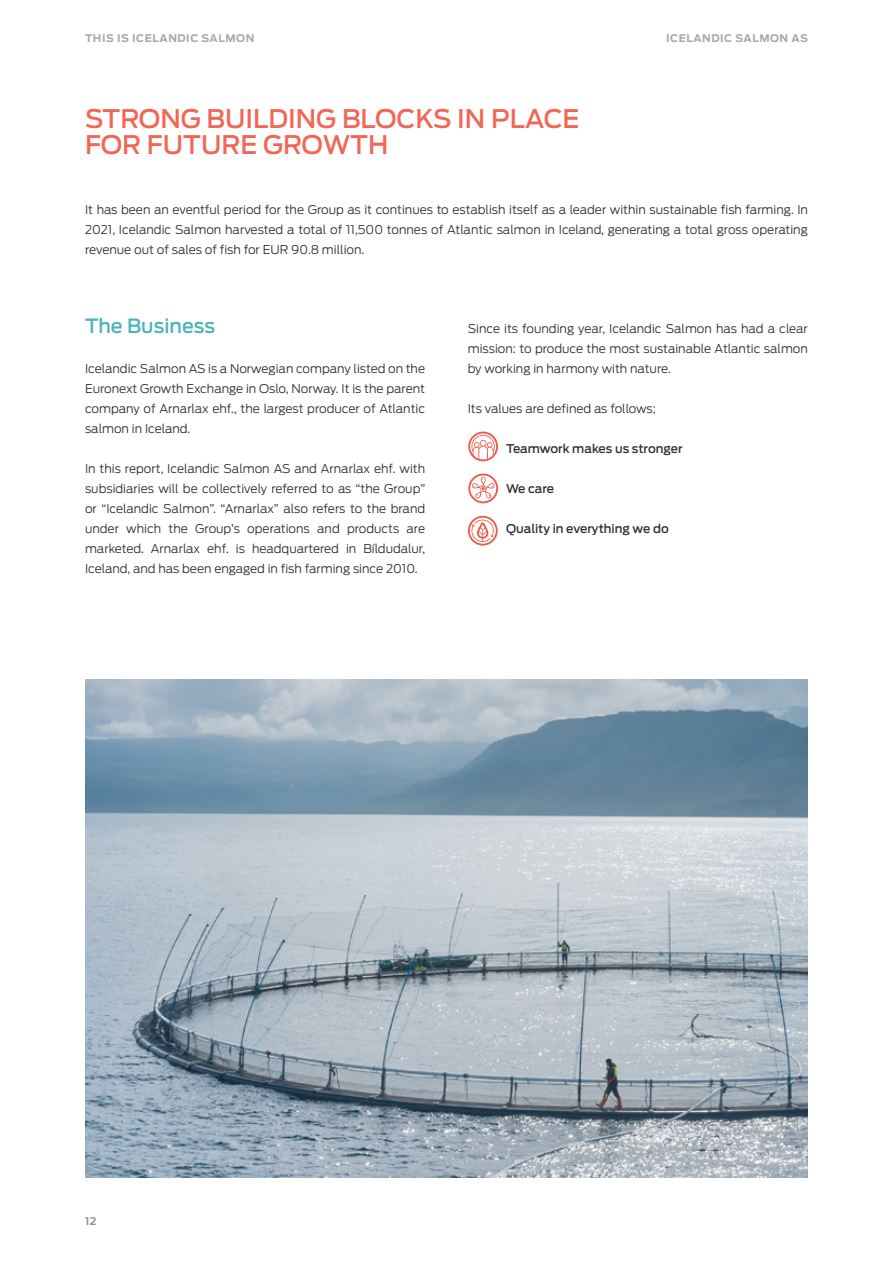
<style>
.page{position:relative;width:893px;height:1263px;background:#fff}
.page>*{position:absolute;margin:0;border:0;box-sizing:border-box;transform-origin:0 0}
.t1{font:500 25.5px/25.5px "Ford Antenna";color:#f26656}
.t2{font:500 19.5px "Ford Antenna";color:#4eb2bc}
.t3{font:300 12px/20px "Ford Antenna";color:#312f30;text-align:justify}
.t4{font:500 12px "Ford Antenna";color:#312f30}
.t5{font:700 10.5px "Ford Antenna";letter-spacing:.05em;color:#a8a9ad}
.t6{font:700 10.5px "Ford Antenna";color:#939598}
</style>
<div class="page">
<svg style="left:468px;top:474px;width:30px;height:29px"></svg>
<svg style="left:468px;top:432px;width:30px;height:29px"></svg>
<svg style="left:468px;top:516px;width:30px;height:30px"></svg>
<img style="left:86px;top:679px;width:721px;height:498px">
<p class="t5" style="left:85px;top:29px;width:171px">THIS IS ICELANDIC SALMON</p>
<p class="t5" style="left:666px;top:29px;width:143px">ICELANDIC SALMON AS</p>
<h1 class="t1" style="left:85px;top:103px;width:496px">STRONG BUILDING BLOCKS IN PLACE<br>FOR FUTURE GROWTH</h1>
<p class="t3" style="left:85px;top:198px;width:724px">It has been an eventful period for the Group as it continues to establish itself as a leader within sustainable fish farming. In 2021, Icelandic Salmon harvested a total of 11,500 tonnes of Atlantic salmon in Iceland, generating a total gross operating revenue out of sales of fish for EUR 90.8 million.</p>
<h2 class="t2" style="left:85px;top:309px;width:132px">The Business</h2>
<p class="t3" style="left:85px;top:357px;width:342px">Icelandic Salmon AS is a Norwegian company listed on the Euronext Growth Exchange in Oslo, Norway. It is the parent company of Arnarlax ehf., the largest producer of Atlantic salmon in Iceland.</p>
<p class="t3" style="left:85px;top:457px;width:342px">In this report, Icelandic Salmon AS and Arnarlax ehf. with subsidiaries will be collectively referred to as “the Group” or “Icelandic Salmon”. “Arnarlax” also refers to the brand under which the Group’s operations and products are marketed. Arnarlax ehf. is headquartered in Bíldudalur, Iceland, and has been engaged in fish farming since 2010.</p>
<p class="t3" style="left:468px;top:318px;width:342px">Since its founding year, Icelandic Salmon has had a clear mission: to produce the most sustainable Atlantic salmon by working in harmony with nature.</p>
<p class="t3" style="left:468px;top:397px;width:190px">Its values are defined as follows;</p>
<p class="t4" style="left:506px;top:438px;width:178px">Teamwork makes us stronger</p>
<p class="t4" style="left:506px;top:478px;width:50px">We care</p>
<p class="t4" style="left:506px;top:518px;width:164px">Quality in everything we do</p>
<p class="t6" style="left:85px;top:1211px;width:13px">12</p>
</div>
